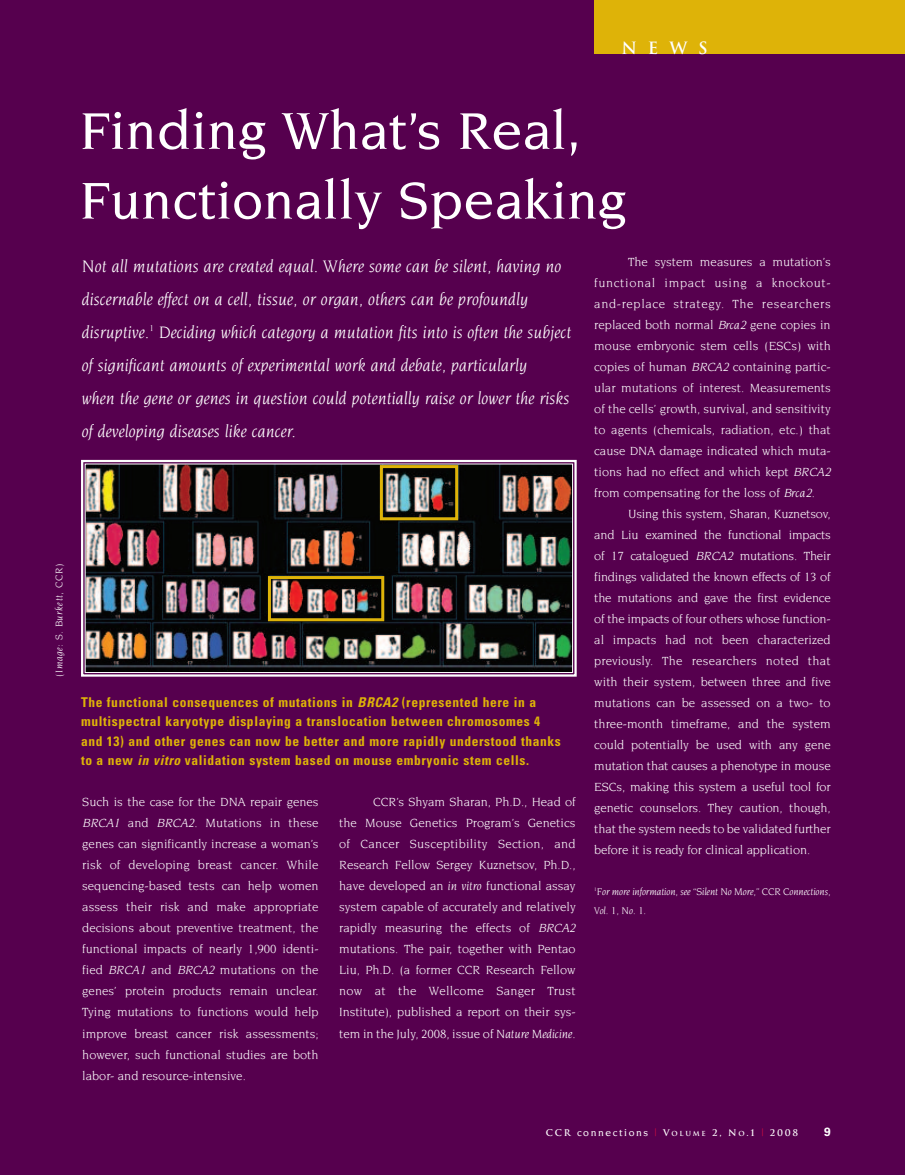
<style>
.page{position:relative;width:905px;height:1175px;background:#fff}
.page>*{position:absolute;margin:0;border:0;box-sizing:border-box;transform-origin:0 0}
.t1{font:500 55.65px/69.6px "Novarese";letter-spacing:.005em;color:#fff}
.t2{font:italic 18px/33px "Novarese";color:#fff}
.t3{font:700 16.5px "Trajan";color:#fff}
.t4{font:700 condensed 13.5px/19.5px "Univers";letter-spacing:.045em;color:#deb308}
.t5{font:12.75px/21px "Novarese";color:#fff;text-align:justify}
.t6{font:700 12px "Univers";color:#fff}
.t7{font:italic 10.5px/19.5px "Novarese";letter-spacing:-.01em;color:#fff}
.t8{font:italic 10.5px "Novarese";letter-spacing:.05em;color:#fff}
.t9{font:700 9px "Trajan";letter-spacing:.2em;color:#fff}
.s1{font-style:italic}
.s2{font-family:"Novarese";font-weight:500;font-size:10.5px}
.s3{font-family:"Novarese";font-weight:500;font-size:10.5px;color:#d10e40}
.s4{font-size:6.75px}
</style>
<div class="page">
<div style="left:0;top:0;width:904px;height:1174px;background:#56004e"></div>
<img style="left:87px;top:465px;width:484px;height:206px">
<div style="left:81px;top:460px;width:495px;height:216px;border:2px solid #fff"></div>
<div style="left:85px;top:463px;width:488px;height:210px;border:1px solid #fff"></div>
<div style="left:594px;top:0;width:310px;height:54px;background:#deb308"></div>
<div style="left:380px;top:465px;width:78px;height:55px;border:3px solid #deb308"></div>
<div style="left:268px;top:576px;width:116px;height:45px;border:3px solid #deb308"></div>
<p class="t3" style="left:621px;top:39px;width:88px">NEWS</p>
<p class="t8" style="left:55px;top:677px;width:115px;rotate:-90deg">(Image: S. Burkett, CCR)</p>
<h1 class="t1" style="left:79px;top:98px;width:549px">Finding What’s Real,<br>Functionally Speaking</h1>
<p class="t2" style="left:82px;top:250px;width:491px">Not all mutations are created equal. Where some can be silent, having no discernable effect on a cell, tissue, or organ, others can be profoundly disruptive.<sup>1</sup> Deciding which category a mutation fits into is often the subject of significant amounts of experimental work and debate, particularly<br>when the gene or genes in question could potentially raise or lower the risks of developing diseases like cancer.</p>
<p class="t5" style="left:594px;top:252px;width:240px;text-align:left;text-indent:34px">The system measures a mutation’s functional impact using a knockout&shy;and-replace strategy. The researchers replaced both normal <span class="s1">Brca2</span> gene copies in mouse embryonic stem cells (ESCs) with copies of human <span class="s1">BRCA2</span> containing partic&shy;ular mutations of interest. Measurements of the cells’ growth, survival, and sensitivity to agents (chemicals, radiation, etc.) that cause DNA damage indicated which muta&shy;tions had no effect and which kept <span class="s1">BRCA2 </span>from compensating for the loss of <span class="s1">Brca2</span>.</p>
<p class="t5" style="left:594px;top:504px;width:238px;text-indent:34px">Using this system, Sharan, Kuznetsov, and Liu examined the functional impacts of 17 catalogued <span class="s1">BRCA2</span> mutations. Their findings validated the known effects of 13 of the mutations and gave the first evidence of the impacts of four others whose function&shy;al impacts had not been characterized previously. The researchers noted that with their system, between three and five mutations can be assessed on a two- to three-month timeframe, and the system could potentially be used with any gene mutation that causes a phenotype in mouse ESCs, making this system a useful tool for genetic counselors. They caution, though, that the system needs to be validated further before it is ready for clinical application.</p>
<p class="t7" style="left:594px;top:882px;width:238px"><sup>1</sup>For more information, see “Silent No More,” CCR Connections,<br>Vol. 1, No. 1.</p>
<p class="t4" style="left:81px;top:693px;width:481px">The functional consequences of mutations in <span class="s1">BRCA2</span> (represented here in a multispectral karyotype displaying a translocation between chromosomes 4 and 13) and other genes can now be better and more rapidly understood thanks to a new <span class="s1">in vitro</span> validation system based on mouse embryonic stem cells.</p>
<p class="t5" style="left:82px;top:792px;width:238px">Such is the case for the DNA repair genes <span class="s1">BRCA1</span> and <span class="s1">BRCA2</span>. Mutations in these genes can significantly increase a woman’s risk of developing breast cancer. While sequencing-based tests can help women assess their risk and make appropriate decisions about preventive treatment, the functional impacts of nearly 1,900 identi&shy;fied <span class="s1">BRCA1</span> and <span class="s1">BRCA2</span> mutations on the genes’ protein products remain unclear.<br>Tying mutations to functions would help improve breast cancer risk assessments; however, such functional studies are both labor- and resource-intensive.</p>
<p class="t5" style="left:339px;top:792px;width:240px;text-align:left;text-indent:34px">CCR’s Shyam Sharan, Ph.D., Head of the Mouse Genetics Program’s Genetics of Cancer Susceptibility Section, and Research Fellow Sergey Kuznetsov, Ph.D., have developed an <span class="s1">in vitro</span> functional assay system capable of accurately and relatively rapidly measuring the effects of <span class="s1">BRCA2 </span>mutations. The pair, together with Pentao Liu, Ph.D. (a former CCR Research Fellow now at the Wellcome Sanger Trust Institute), published a report on their sys&shy;tem in the July, 2008, issue of <span class="s1">Nature Medicine</span>.</p>
<p class="t9" style="left:545px;top:1127px;width:254px">CCR <span class="s2">connections</span> <span class="s3">|</span> V<span class="s4">OLUME</span> 2, N<span class="s4">O</span>.1 <span class="s3">|</span> 2008</p>
<p class="t6" style="left:824px;top:1127px;width:8px">9</p>
</div>
